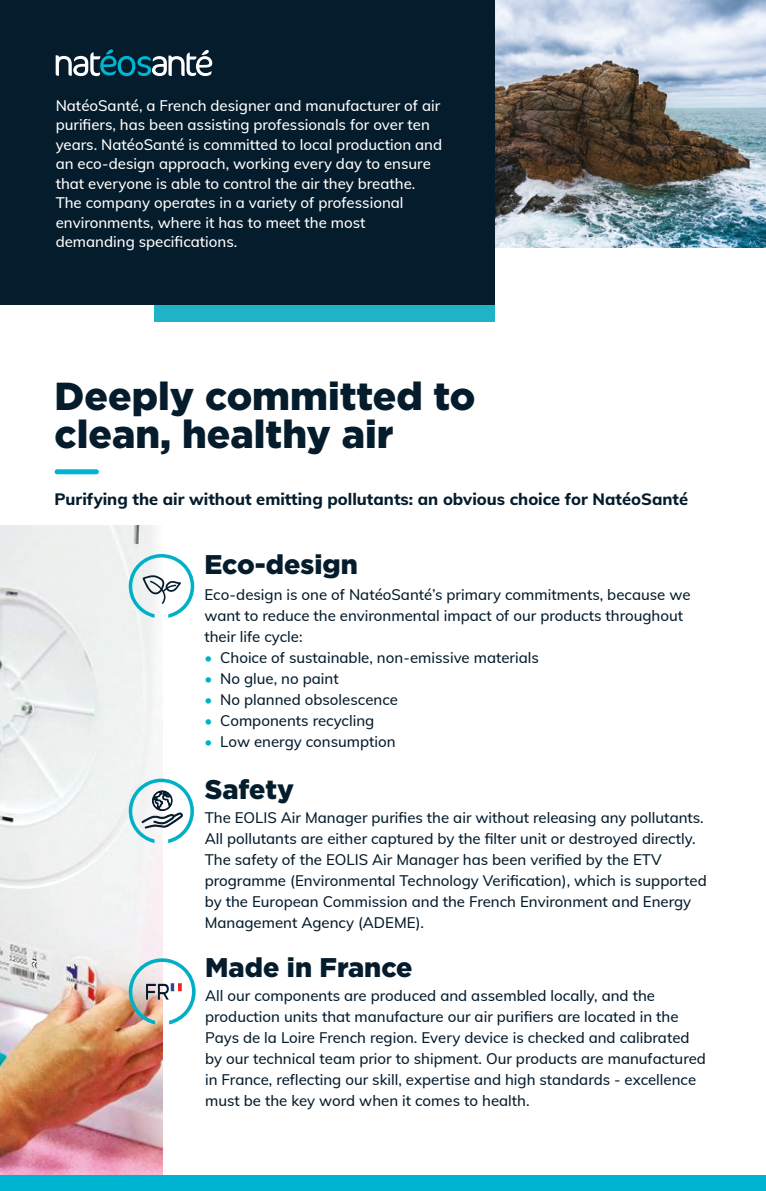
<style>
.page{position:relative;width:766px;height:1191px;background:#fff}
.page>*{position:absolute;margin:0;border:0;box-sizing:border-box;transform-origin:0 0}
.t1{font:900 39px/37.5px "Gotham";color:#051c2c}
.t2{font:900 27px "Gotham";color:#051c2c}
.t3{font:800 16.5px "Muli";color:#051c2c}
.t4{font:500 15px/21px "Muli";color:#051c2c}
.t5{font:500 15px/19.5px "Muli";color:#fff}
.s1{color:#00b0c7}
</style>
<div class="page">
<img style="left:0;top:525px;width:163px;height:650px">
<img style="left:494px;top:0;width:271px;height:248px">
<div style="left:0;top:0;width:494px;height:305px;background:#051c2c"></div>
<svg style="left:56px;top:49px;width:156px;height:27px"></svg>
<div style="left:0;top:1175px;width:765px;height:16px;background:#00b5d2"></div>
<div style="left:154px;top:305px;width:340px;height:16px;background:#1eb3c6"></div>
<div style="left:55px;top:469px;width:44px;height:5px;background:#00b5d2;border-radius:3px"></div>
<svg style="left:127px;top:553px;width:67px;height:65px"></svg>
<img style="left:127px;top:957px;width:68px;height:67px">
<img style="left:765px;top:1175px;width:1px;height:16px">
<svg style="left:127px;top:777px;width:67px;height:66px"></svg>
<p class="t5" style="left:56px;top:95px;width:388px">NatéoSanté, a French designer and manufacturer of air purifiers, has been assisting professionals for over ten years. NatéoSanté is committed to local production and an eco-design approach, working every day to ensure that everyone is able to control the air they breathe.<br>The company operates in a variety of professional environments, where it has to meet the most demanding specifications.</p>
<h1 class="t1" style="left:55px;top:377px;width:422px">Deeply committed to clean, healthy air</h1>
<p class="t3" style="left:55px;top:487px;width:635px">Purifying the air without emitting pollutants: an obvious choice for NatéoSanté</p>
<h2 class="t2" style="left:204px;top:548px;width:155px">Eco-design</h2>
<p class="t4" style="left:204px;top:583px;width:487px">Eco-design is one of NatéoSanté’s primary commitments, because we want to reduce the environmental impact of our products throughout their life cycle:</p>
<p class="t4" style="left:204px;top:646px;width:336px"><span class="s1">•</span> Choice of sustainable, non-emissive materials</p>
<p class="t4" style="left:204px;top:667px;width:136px"><span class="s1">•</span> No glue, no paint</p>
<p class="t4" style="left:204px;top:688px;width:195px"><span class="s1">•</span> No planned obsolescence</p>
<p class="t4" style="left:204px;top:709px;width:171px"><span class="s1">•</span> Components recycling</p>
<p class="t4" style="left:204px;top:730px;width:193px"><span class="s1">•</span> Low energy consumption</p>
<h2 class="t2" style="left:205px;top:773px;width:91px">Safety</h2>
<p class="t4" style="left:205px;top:806px;width:503px">The EOLIS Air Manager purifies the air without releasing any pollutants.<br>All pollutants are either captured by the filter unit or destroyed directly.<br>The safety of the EOLIS Air Manager has been verified by the ETV programme (Environmental Technology Verification), which is supported by the European Commission and the French Environment and Energy Management Agency (ADEME).</p>
<h2 class="t2" style="left:205px;top:952px;width:209px">Made in France</h2>
<p class="t4" style="left:205px;top:984px;width:502px">All our components are produced and assembled locally, and the production units that manufacture our air purifiers are located in the Pays de la Loire French region. Every device is checked and calibrated by our technical team prior to shipment. Our products are manufactured in France, reflecting our skill, expertise and high standards - excellence must be the key word when it comes to health.</p>
</div>
